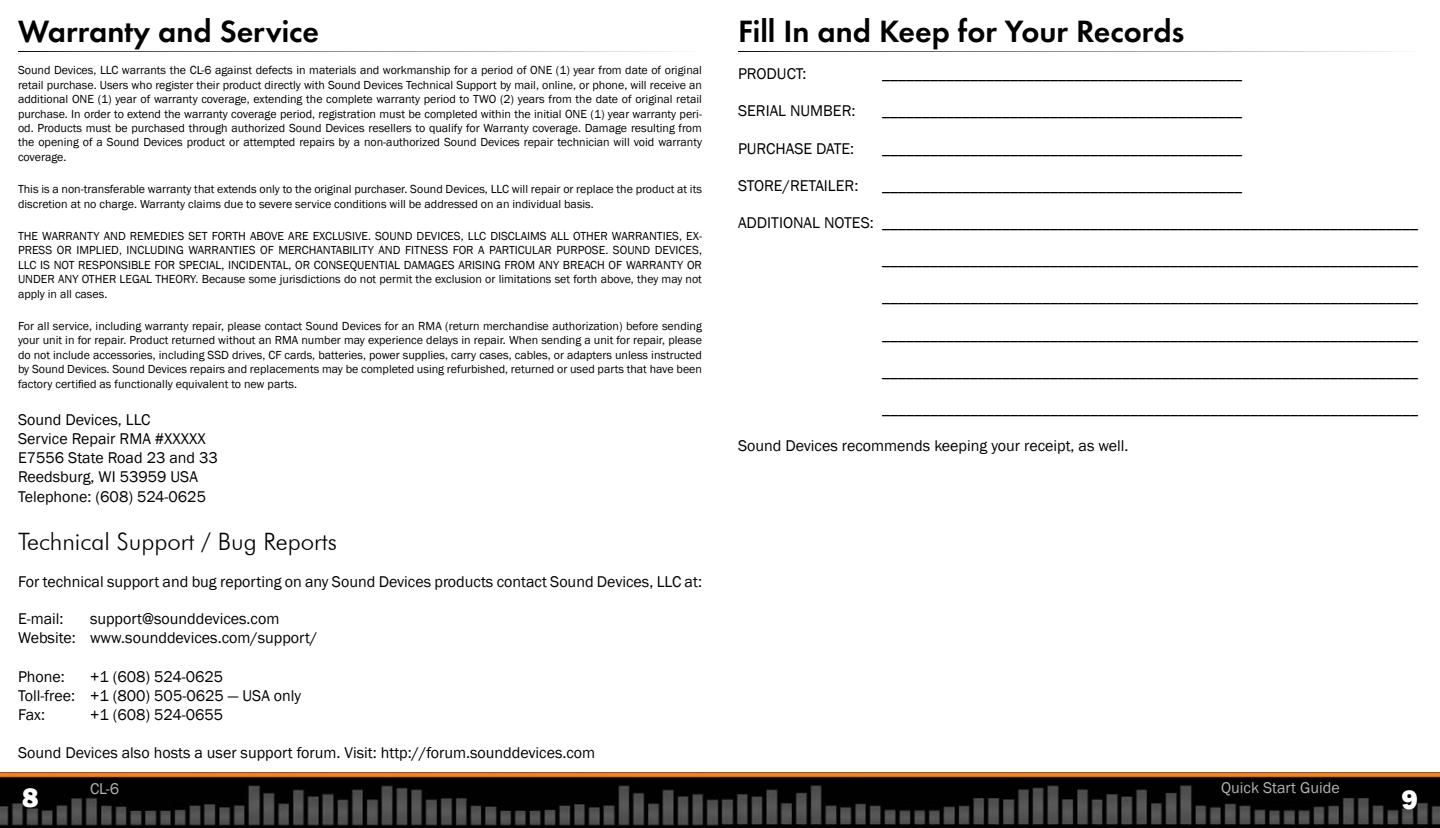
<style>
.page{position:relative;width:1440px;height:828px;background:#fff}
.page>*{position:absolute;margin:0;border:0;box-sizing:border-box;transform-origin:0 0}
.t1{font:32px "Futura T Dem";color:#000}
.t2{font:800 28px "Franklin Gothic";color:#fff}
.t3{font:300 24px "Futura BT";color:#000}
.BodyMain{font:16px "Franklin Gothic";color:#000}
.BodyMain-SingleSpace{font:16px/19.2px "Franklin Gothic";color:#000}
.t4{font:16px "Franklin Gothic";color:#b3b2b3}
.Legal_Notes_-_6pt{font:12px/14.4px "Franklin Gothic";color:#000;text-align:justify}
</style>
<div class="page">
<img style="left:0;top:773px;width:720px;height:55px">
<img style="left:720px;top:772px;width:720px;height:56px">
<h1 class="t1" style="left:18px;top:12px;width:303px">Warranty and Service</h1>
<p class="Legal_Notes_-_6pt" style="left:18px;top:63px;width:686px">Sound Devices, LLC warrants the CL-6 against defects in materials and workmanship for a period of ONE (1) year from date of original retail purchase. Users who register their product directly with Sound Devices Technical Support by mail, online, or phone, will receive an additional ONE (1) year of warranty coverage, extending the complete warranty period to TWO (2) years from the date of original retail purchase. In order to extend the warranty coverage period, registration must be completed within the initial ONE (1) year warranty peri&shy;od. Products must be purchased through authorized Sound Devices resellers to qualify for Warranty coverage. Damage resulting from the opening of a Sound Devices product or attempted repairs by a non-authorized Sound Devices repair technician will void warranty coverage.</p>
<p class="Legal_Notes_-_6pt" style="left:18px;top:182px;width:686px">This is a non-transferable warranty that extends only to the original purchaser. Sound Devices, LLC will repair or replace the product at its discretion at no charge. Warranty claims due to severe service conditions will be addressed on an individual basis.</p>
<p class="Legal_Notes_-_6pt" style="left:18px;top:229px;width:686px">THE WARRANTY AND REMEDIES SET FORTH ABOVE ARE EXCLUSIVE. SOUND DEVICES, LLC DISCLAIMS ALL OTHER WARRANTIES, EX-PRESS OR IMPLIED, INCLUDING WARRANTIES OF MERCHANTABILITY AND FITNESS FOR A PARTICULAR PURPOSE. SOUND DEVICES, LLC IS NOT RESPONSIBLE FOR SPECIAL, INCIDENTAL, OR CONSEQUENTIAL DAMAGES ARISING FROM ANY BREACH OF WARRANTY OR UNDER ANY OTHER LEGAL THEORY. Because some jurisdictions do not permit the exclusion or limitations set forth above, they may not apply in all cases.</p>
<p class="Legal_Notes_-_6pt" style="left:18px;top:319px;width:686px">For all service, including warranty repair, please contact Sound Devices for an RMA (return merchandise authorization) before sending your unit in for repair. Product returned without an RMA number may experience delays in repair. When sending a unit for repair, please do not include accessories, including SSD drives, CF cards, batteries, power supplies, carry cases, cables, or adapters unless instructed by Sound Devices. Sound Devices repairs and replacements may be completed using refurbished, returned or used parts that have been factory certified as functionally equivalent to new parts.</p>
<p class="BodyMain-SingleSpace" style="left:18px;top:410px;width:134px">Sound Devices, LLC</p>
<p class="BodyMain-SingleSpace" style="left:18px;top:429px;width:189px">Service Repair RMA #XXXXX</p>
<p class="BodyMain-SingleSpace" style="left:18px;top:449px;width:201px">E7556 State Road 23 and 33</p>
<p class="BodyMain-SingleSpace" style="left:18px;top:468px;width:181px">Reedsburg, WI 53959 USA</p>
<p class="BodyMain-SingleSpace" style="left:18px;top:487px;width:190px">Telephone: (608) 524-0625</p>
<h2 class="t3" style="left:18px;top:526px;width:320px">Technical Support / Bug Reports</h2>
<p class="BodyMain" style="left:18px;top:572px;width:686px">For technical support and bug reporting on any Sound Devices products contact Sound Devices, LLC at:</p>
<p class="BodyMain-SingleSpace" style="left:18px;top:609px;width:47px">E-mail:</p>
<p class="BodyMain-SingleSpace" style="left:18px;top:609px;width:301px;text-indent:72px">support@sounddevices.com<br>Website: www.sounddevices.com/support/</p>
<p class="BodyMain-SingleSpace" style="left:18px;top:667px;width:48px">Phone:</p>
<p class="BodyMain-SingleSpace" style="left:18px;top:667px;width:285px;text-indent:72px">+1 (608) 524-0625<br>Toll-free: +1 (800) 505-0625 — USA only<br>Fax:</p>
<p class="BodyMain-SingleSpace" style="left:90px;top:705px;width:135px">+1 (608) 524-0655</p>
<p class="BodyMain" style="left:18px;top:743px;width:579px">Sound Devices also hosts a user support forum. Visit: http://forum.sounddevices.com</p>
<h1 class="t1" style="left:738px;top:12px;width:448px">Fill In and Keep for Your Records</h1>
<p class="BodyMain" style="left:738px;top:64px;width:70px">PRODUCT:</p>
<p class="BodyMain" style="left:882px;top:64px;width:361px">_____________________________________________</p>
<p class="BodyMain" style="left:738px;top:101px;width:119px">SERIAL NUMBER:</p>
<p class="BodyMain" style="left:882px;top:101px;width:361px">_____________________________________________</p>
<p class="BodyMain" style="left:738px;top:138px;width:118px">PURCHASE DATE:</p>
<p class="BodyMain" style="left:882px;top:138px;width:361px">_____________________________________________</p>
<p class="BodyMain" style="left:738px;top:176px;width:122px">STORE/RETAILER:</p>
<p class="BodyMain" style="left:882px;top:176px;width:361px">_____________________________________________</p>
<p class="BodyMain" style="left:738px;top:213px;width:681px">ADDITIONAL NOTES: ___________________________________________________________________</p>
<p class="BodyMain" style="left:882px;top:250px;width:537px">___________________________________________________________________</p>
<p class="BodyMain" style="left:882px;top:287px;width:537px">___________________________________________________________________</p>
<p class="BodyMain" style="left:882px;top:324px;width:537px">___________________________________________________________________</p>
<p class="BodyMain" style="left:882px;top:362px;width:537px">___________________________________________________________________</p>
<p class="BodyMain" style="left:882px;top:399px;width:537px">___________________________________________________________________</p>
<p class="BodyMain" style="left:738px;top:436px;width:392px">Sound Devices recommends keeping your receipt, as well.</p>
<h3 class="t4" style="left:90px;top:779px;width:31px">CL-6</h3>
<h3 class="t4" style="left:1221px;top:778px;width:120px">Quick Start Guide</h3>
<h2 class="t2" style="left:22px;top:780px;width:18px">8</h2>
<h2 class="t2" style="left:1402px;top:782px;width:18px">9</h2>
</div>
